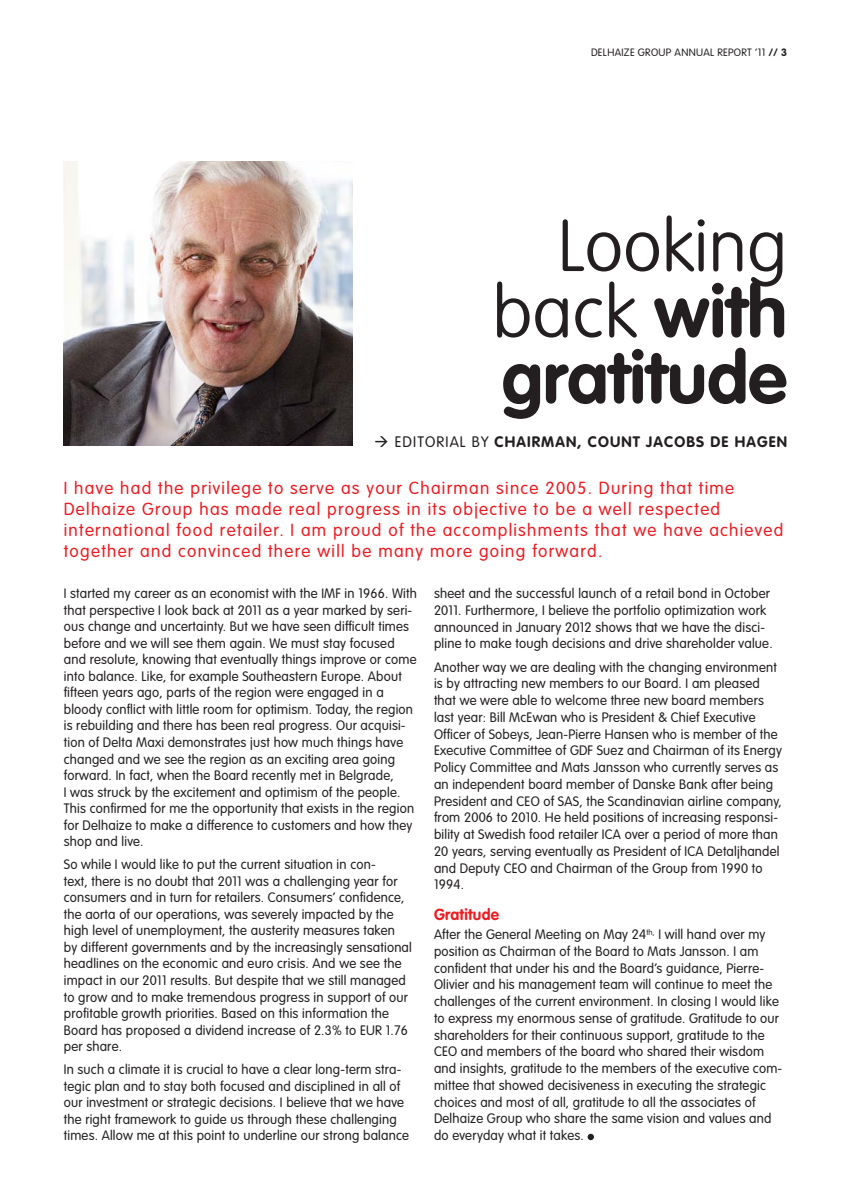
<style>
.page{position:relative;width:851px;height:1204px;background:#fff}
.page>*{position:absolute;margin:0;border:0;box-sizing:border-box;transform-origin:0 0}
.t1{font:700 72px/66px "VAG Rounded";color:#231f20;text-align:justify}
.t2{font:300 17.25px/21px "VAG Rounded";letter-spacing:.075em;color:#ee1d23}
.t3{font:700 15.75px "VAG Rounded";color:#ee1d23}
.t4{font:700 15px "VAG Rounded";letter-spacing:.075em;color:#231f20}
.t5{font:300 15px "VAG Rounded";color:#231f20}
.t6{font:300 13.5px/16.5px "VAG Rounded";letter-spacing:.015em;color:#231f20}
.t7{font:300 10.5px "VAG Rounded";letter-spacing:.03em;color:#231f20}
.s1{font-weight:700}
.s2{font-weight:100}
.s3{font-weight:300}
</style>
<div class="page">
<img style="left:64px;top:162px;width:288px;height:283px">
<svg style="left:587px;top:1133px;width:7px;height:7px"></svg>
<p class="t7" style="left:591px;top:46px;width:197px">DELHAIZE GROUP ANNUAL REPORT ‘11 <span class="s1">// 3</span></p>
<h1 class="t1" style="left:492px;top:215px;width:296px;text-indent:66px"><span class="s2">Looking back</span> WITH GRATITUDE</h1>
<p class="t5" style="left:374px;top:433px;width:53px">→editorIa</p>
<p class="t4" style="left:460px;top:432px;width:328px"><span class="s3">l by</span> CHAIRMAN, COUNT JACOBS DE HAGEN</p>
<p class="t2" style="left:64px;top:478px;width:721px">I have had the privilege to serve as your Chairman since 2005. During that time Delhaize Group has made real progress in its objective to be a well respected international food retailer. I am proud of the accomplishments that we have achieved together and convinced there will be many more going forward.</p>
<p class="t6" style="left:64px;top:585px;width:354px">I started my career as an economist with the IMF in 1966. With that perspective I look back at 2011 as a year marked by seri&shy;ous change and uncertainty. But we have seen difficult times before and we will see them again. We must stay focused and resolute, knowing that eventually things improve or come into balance. Like, for example Southeastern Europe. About fifteen years ago, parts of the region were engaged in a bloody conflict with little room for optimism. Today, the region is rebuilding and there has been real progress. Our acquisi&shy;tion of Delta Maxi demonstrates just how much things have changed and we see the region as an exciting area going forward. In fact, when the Board recently met in Belgrade,<br>I was struck by the excitement and optimism of the people.<br>This confirmed for me the opportunity that exists in the region for Delhaize to make a difference to customers and how they shop and live.</p>
<p class="t6" style="left:64px;top:856px;width:349px">So while I would like to put the current situation in con-<br>text, there is no doubt that 2011 was a challenging year for consumers and in turn for retailers. Consumers’ confidence, the aorta of our operations, was severely impacted by the high level of unemployment, the austerity measures taken by different governments and by the increasingly sensational headlines on the economic and euro crisis. And we see the impact in our 2011 results. But despite that we still managed to grow and to make tremendous progress in support of our profitable growth priorities. Based on this information the Board has proposed a dividend increase of 2.3% to EUR 1.76 per share.</p>
<p class="t6" style="left:64px;top:1061px;width:346px">In such a climate it is crucial to have a clear long-term stra&shy;tegic plan and to stay both focused and disciplined in all of our investment or strategic decisions. I believe that we have the right framework to guide us through these challenging times. Allow me at this point to underline our strong balance</p>
<p class="t6" style="left:434px;top:585px;width:340px">sheet and the successful launch of a retail bond in October 2011. Furthermore, I believe the portfolio optimization work announced in January 2012 shows that we have the disci&shy;pline to make tough decisions and drive shareholder value.</p>
<p class="t6" style="left:434px;top:659px;width:349px">Another way we are dealing with the changing environment is by attracting new members to our Board. I am pleased that we were able to welcome three new board members last year: Bill McEwan who is President &amp; Chief Executive Officer of Sobeys, Jean-Pierre Hansen who is member of the Executive Committee of GDF Suez and Chairman of its Energy Policy Committee and Mats Jansson who currently serves as an independent board member of Danske Bank after being President and CEO of SAS, the Scandinavian airline company, from 2006 to 2010. He held positions of increasing responsi&shy;bility at Swedish food retailer ICA over a period of more than 20 years, serving eventually as President of ICA Detaljhandel and Deputy CEO and Chairman of the Group from 1990 to 1994.</p>
<p class="t3" style="left:434px;top:905px;width:67px">GRATITUDE</p>
<p class="t6" style="left:434px;top:926px;width:350px">After the General Meeting on May 24<sup>th,</sup> I will hand over my position as Chairman of the Board to Mats Jansson. I am confident that under his and the Board’s guidance, Pierre-Olivier and his management team will continue to meet the challenges of the current environment. In closing I would like to express my enormous sense of gratitude. Gratitude to our shareholders for their continuous support, gratitude to the CEO and members of the board who shared their wisdom and insights, gratitude to the members of the executive com&shy;mittee that showed decisiveness in executing the strategic choices and most of all, gratitude to all the associates of Delhaize Group who share the same vision and values and do everyday what it takes.</p>
</div>
